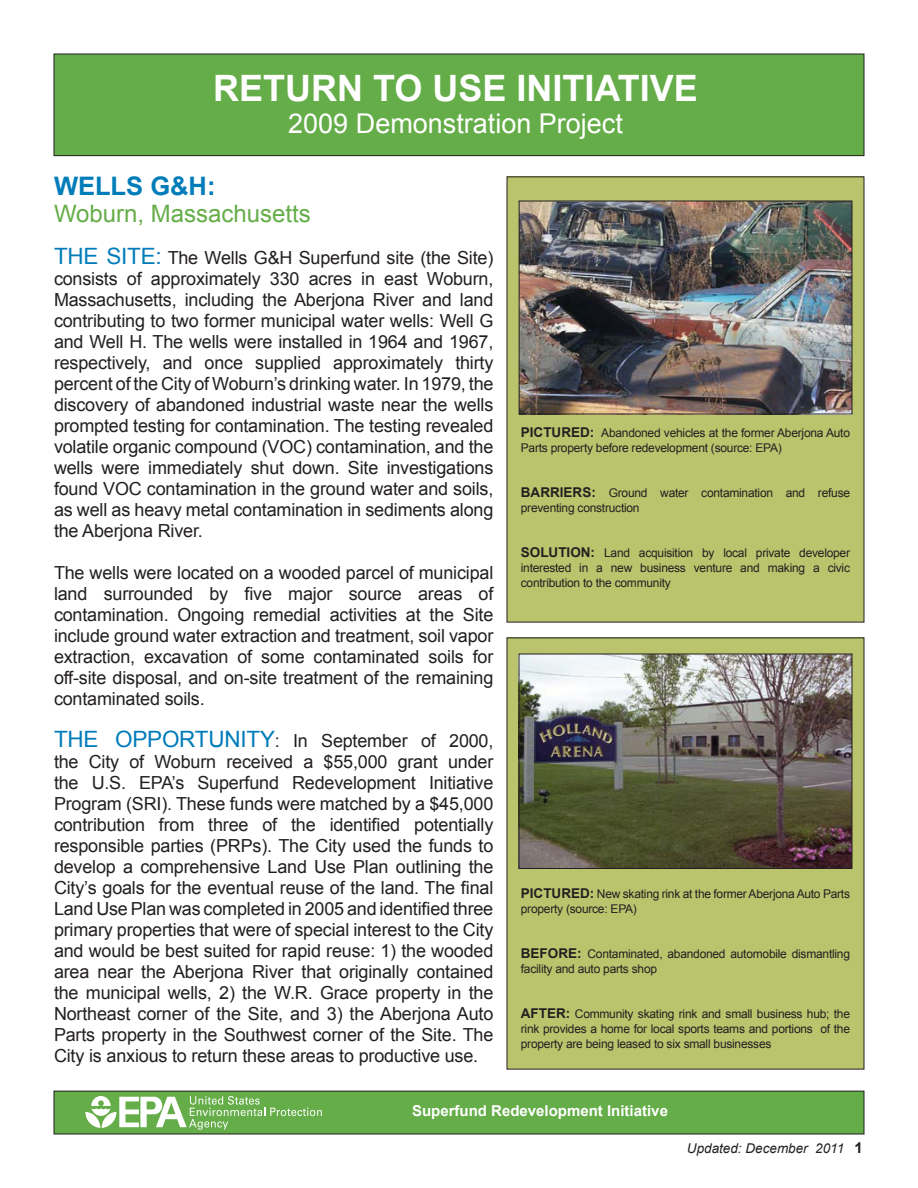
<style>
.page{position:relative;width:918px;height:1188px;background:#fff}
.page>*{position:absolute;margin:0;border:0;box-sizing:border-box;transform-origin:0 0}
.t1{font:700 36.3px "Arial";color:#fff}
.t2{font:27.3px "Arial";color:#fff}
.t3{font:700 25.5px "Arial";color:#007cb9}
.t4{font:24px "Arial";color:#65ad48}
.t5{font:18px/21px "Arial";letter-spacing:-.01em;color:#231f20;text-align:justify}
.t6{font:700 15px "Arial";color:#fff}
.t7{font:700 15px "Arial";color:#231f20}
.t8{font:italic 13.5px "Arial";color:#231f20}
.t9{font:12px/15px "Arial";letter-spacing:-.02em;color:#231f20}
.s1{font-size:22.5px;color:#007cb9}
.s2{font-weight:700;font-size:13.5px}
</style>
<div class="page">
<div style="left:54px;top:1091px;width:810px;height:43px;background:#65ad48"></div>
<div style="left:54px;top:1091px;width:810px;height:43px;border:1px solid #231f20"></div>
<svg style="left:85px;top:1096px;width:237px;height:34px"></svg>
<div style="left:507px;top:638px;width:357px;height:431px;background:#bac46d"></div>
<div style="left:507px;top:177px;width:357px;height:445px;background:#bac46d"></div>
<div style="left:54px;top:54px;width:810px;height:102px;background:#65ad48"></div>
<div style="left:54px;top:54px;width:810px;height:102px;border:1px solid #231f20"></div>
<img style="left:521px;top:203px;width:329px;height:209px">
<div style="left:519px;top:201px;width:333px;height:213px;border:1px solid #231f20"></div>
<img style="left:521px;top:656px;width:329px;height:211px">
<div style="left:519px;top:654px;width:333px;height:215px;border:1px solid #231f20"></div>
<p class="t1" style="left:213px;top:64px;width:486px">RETURN TO USE INITIATIVE</p>
<p class="t2" style="left:288px;top:106px;width:336px">2009 Demonstration Project</p>
<p class="t3" style="left:54px;top:169px;width:163px">WELLS G&amp;H:</p>
<p class="t4" style="left:54px;top:198px;width:258px">Woburn, Massachusetts</p>
<p class="t5" style="left:54px;top:247px;width:441px"><span class="s1">THE SITE:</span> The Wells G&amp;H Superfund site (the Site) consists of approximately 330 acres in east Woburn, Massachusetts, including the Aberjona River and land contributing to two former municipal water wells: Well G and Well H. The wells were installed in 1964 and 1967, respectively, and once supplied approximately thirty percent of the City of Woburn’s drinking water. In 1979, the discovery of abandoned industrial waste near the wells prompted testing for contamination. The testing revealed volatile organic compound (VOC) contamination, and the wells were immediately shut down. Site investigations found VOC contamination in the ground water and soils, as well as heavy metal contamination in sediments along the Aberjona River.</p>
<p class="t5" style="left:54px;top:562px;width:441px">The wells were located on a wooded parcel of municipal land surrounded by five major source areas of contamination. Ongoing remedial activities at the Site include ground water extraction and treatment, soil vapor extraction, excavation of some contaminated soils for off-site disposal, and on-site treatment of the remaining contaminated soils.</p>
<p class="t5" style="left:54px;top:730px;width:441px"><span class="s1">THE OPPORTUNITY</span>: In September of 2000, the City of Woburn received a $55,000 grant under the U.S. EPA’s Superfund Redevelopment Initiative Program (SRI). These funds were matched by a $45,000 contribution from three of the identified potentially responsible parties (PRPs). The City used the funds to develop a comprehensive Land Use Plan outlining the City’s goals for the eventual reuse of the land. The final Land Use Plan was completed in 2005 and identified three primary properties that were of special interest to the City and would be best suited for rapid reuse: 1) the wooded area near the Aberjona River that originally contained the municipal wells, 2) the W.R. Grace property in the Northeast corner of the Site, and 3) the Aberjona Auto Parts property in the Southwest corner of the Site. The City is anxious to return these areas to productive use.</p>
<p class="t9" style="left:521px;top:425px;width:331px"><span class="s2">PICTURED:</span> Abandoned vehicles at the former Aberjona Auto<br>Parts property before redevelopment (source: EPA)</p>
<p class="t9" style="left:521px;top:485px;width:331px"><span class="s2">BARRIERS:</span> Ground water contamination and refuse preventing construction</p>
<p class="t9" style="left:521px;top:545px;width:331px;text-align:justify"><span class="s2">SOLUTION:</span> Land acquisition by local private developer interested in a new business venture and making a civic contribution to the community</p>
<p class="t9" style="left:521px;top:886px;width:331px"><span class="s2">PICTURED:</span> New skating rink at the former Aberjona Auto Parts property (source: EPA)</p>
<p class="t9" style="left:521px;top:946px;width:331px"><span class="s2">BEFORE:</span> Contaminated, abandoned automobile dismantling facility and auto parts shop</p>
<p class="t9" style="left:521px;top:1006px;width:331px;text-align:justify"><span class="s2">AFTER:</span> Community skating rink and small business hub; the rink provides a home for local sports teams and portions of the property are being leased to six small businesses</p>
<p class="t6" style="left:412px;top:1101px;width:257px">Superfund Redevelopment Initiative</p>
<p class="t8" style="left:687px;top:1139px;width:159px">Updated: December 2011</p>
<p class="t7" style="left:854px;top:1138px;width:10px">1</p>
</div>
